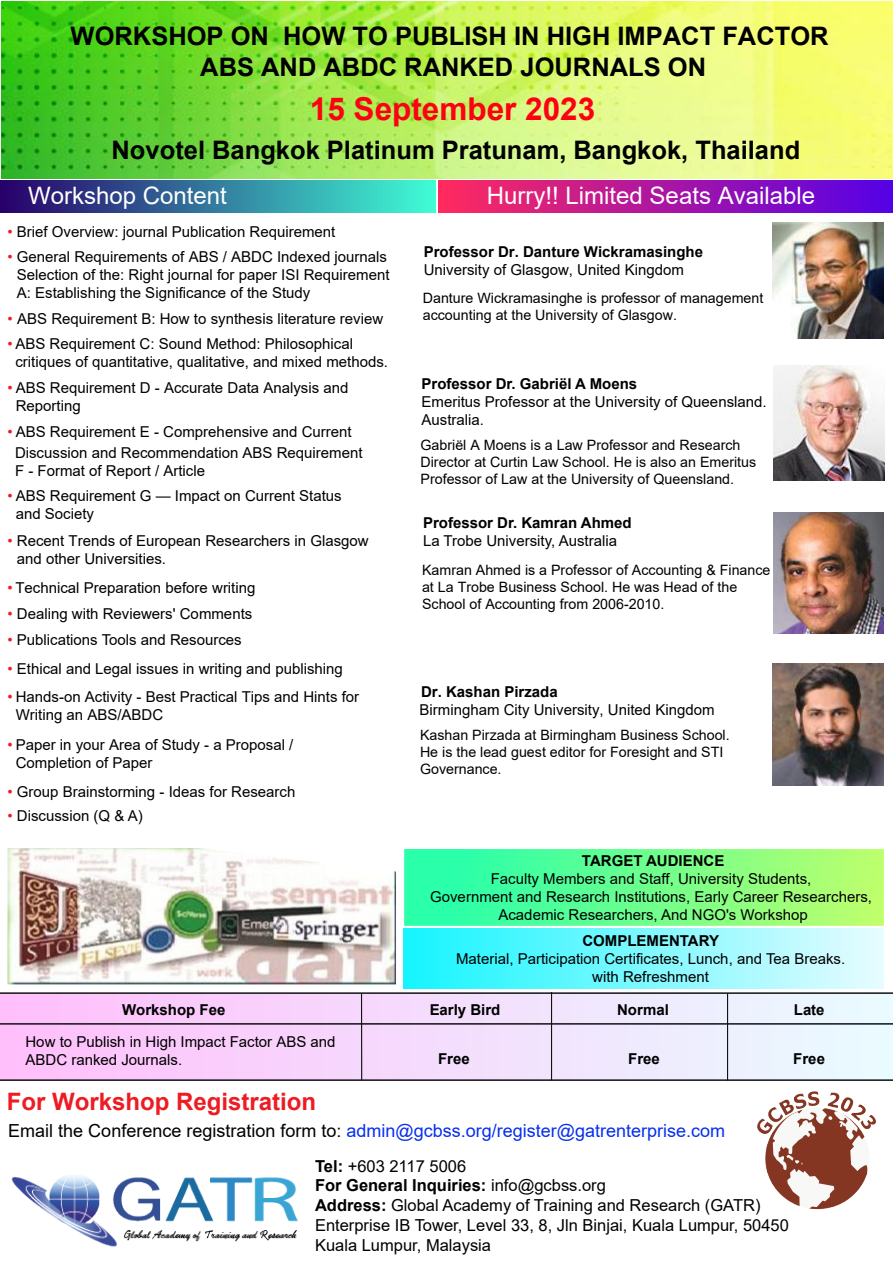
<style>
.page{position:relative;width:893px;height:1263px;background:#fff}
.page>*{position:absolute;margin:0;border:0;box-sizing:border-box;transform-origin:0 0}
.t1{font:700 31.5px "Arial";color:#ff0013}
.t2{font:700 25.5px/30.6px "Arial";color:#000;text-align:center}
.t3{font:24px "Arial";color:#fff}
.t4{font:700 24px "Arial";color:#ef1b23}
.t5{font:18px "Arial";color:#072fef}
.t6{font:16.5px/19.8px "Arial";color:#000}
.t7{font:15px/18px "Arial";color:#000}
.t8{font:700 15px "Arial";color:#000}
.t9{font:14.25px/17.1px "Arial";color:#000}
.s1{color:#ef1d23}
.s2{color:#000}
.s3{font-weight:700}
</style>
<div class="page">
<img style="left:2px;top:2px;width:891px;height:177px">
<img style="left:8px;top:848px;width:388px;height:136px">
<svg style="left:404px;top:849px;width:480px;height:77px"></svg>
<div style="left:404px;top:928px;width:479px;height:61px;background:linear-gradient(to right,#15f5ff,#e7fcff)"></div>
<div style="left:0;top:993px;width:893px;height:87px;background:linear-gradient(to right,#ffbefb,#e9fbff)"></div>
<hr style="left:0;top:1079px;width:893px;height:2px;background:#111212">
<hr style="left:0;top:992px;width:893px;height:2px;background:#111212">
<hr style="left:0;top:1023px;width:893px;height:2px;background:#111212">
<hr style="left:727px;top:993px;width:1px;height:88px;background:#111212">
<hr style="left:551px;top:992px;width:1px;height:88px;background:#111212">
<hr style="left:361px;top:994px;width:1px;height:86px;background:#111212">
<img style="left:11px;top:1175px;width:286px;height:72px">
<img style="left:757px;top:1091px;width:120px;height:119px">
<img style="left:774px;top:512px;width:109px;height:122px">
<div style="left:439px;top:180px;width:453px;height:32px;background:linear-gradient(to right,#ff2a5f,#5401e7)"></div>
<div style="left:1px;top:180px;width:435px;height:32px;background:linear-gradient(to right,#28006a,#3ffdd5)"></div>
<img style="left:772px;top:222px;width:112px;height:117px">
<img style="left:772px;top:664px;width:112px;height:121px">
<img style="left:773px;top:365px;width:111px;height:115px">
<h2 class="t2" style="left:71px;top:21px;width:759px">WORKSHOP ON HOW TO PUBLISH IN HIGH IMPACT FACTOR<br>ABS AND ABDC RANKED JOURNALS ON</h2>
<h1 class="t1" style="left:310px;top:87px;width:287px">15 September 2023</h1>
<h2 class="t2" style="left:112px;top:135px;width:690px">Novotel Bangkok Platinum Pratunam, Bangkok, Thailand</h2>
<h3 class="t3" style="left:28px;top:179px;width:200px">Workshop Content</h3>
<h3 class="t3" style="left:487px;top:179px;width:330px">Hurry!! Limited Seats Available</h3>
<p class="t7" style="left:8px;top:223px;width:329px"><span class="s1">•</span> Brief Overview: journal Publication Requirement</p>
<p class="t7" style="left:17px;top:247px;width:374px;text-indent:-9px"><span class="s1">•</span> General Requirements of ABS / ABDC Indexed journals<br>Selection of the: Right journal for paper ISI Requirement<br>A: Establishing the Significance of the Study</p>
<p class="t7" style="left:8px;top:310px;width:377px"><span class="s1">•</span> ABS Requirement B: How to synthesis literature review</p>
<p class="t7" style="left:15px;top:334px;width:374px;text-indent:-8px"><span class="s1">•</span> ABS Requirement C: Sound Method: Philosophical critiques of quantitative, qualitative, and mixed methods.</p>
<p class="t7" style="left:16px;top:379px;width:334px;text-indent:-8px"><span class="s1">•</span> ABS Requirement D - Accurate Data Analysis and<br>Reporting</p>
<p class="t7" style="left:15px;top:422px;width:349px;line-height:20.2px;text-indent:-8px"><span class="s1">•</span> ABS Requirement E - Comprehensive and Current<br>Discussion and Recommendation ABS Requirement</p>
<p class="t7" style="left:15px;top:461px;width:192px">F - Format of Report / Article</p>
<p class="t7" style="left:16px;top:487px;width:327px;text-indent:-8px"><span class="s1">•</span> ABS Requirement G — Impact on Current Status and Society</p>
<p class="t7" style="left:17px;top:532px;width:353px;text-indent:-9px"><span class="s1">•</span> Recent Trends of European Researchers in Glasgow and other Universities.</p>
<p class="t7" style="left:8px;top:578px;width:249px"><span class="s1">•</span> Technical Preparation before writing</p>
<p class="t7" style="left:7px;top:604px;width:246px"><span class="s1">•</span> Dealing with Reviewers' Comments</p>
<p class="t7" style="left:7px;top:631px;width:236px"><span class="s1">•</span> Publications Tools and Resources</p>
<p class="t7" style="left:7px;top:660px;width:337px"><span class="s1">•</span> Ethical and Legal issues in writing and publishing</p>
<p class="t7" style="left:16px;top:688px;width:345px;text-indent:-8px"><span class="s1">•</span> Hands-on Activity - Best Practical Tips and Hints for<br>Writing an ABS/ABDC</p>
<p class="t7" style="left:16px;top:736px;width:279px;text-indent:-8px"><span class="s1">•</span> Paper in your Area of Study - a Proposal /<br>Completion of Paper</p>
<p class="t7" style="left:8px;top:782px;width:289px"><span class="s1">•</span> Group Brainstorming - Ideas for Research</p>
<p class="t7" style="left:8px;top:807px;width:137px"><span class="s1">•</span> Discussion (Q &amp; A)</p>
<p class="t8" style="left:424px;top:241px;width:281px">Professor Dr. Danture Wickramasinghe</p>
<p class="t7" style="left:424px;top:260px;width:262px">University of Glasgow, United Kingdom</p>
<p class="t9" style="left:423px;top:289px;width:342px">Danture Wickramasinghe is professor of management accounting at the University of Glasgow.</p>
<p class="t8" style="left:422px;top:373px;width:217px">Professor Dr. Gabriël A Moens</p>
<p class="t7" style="left:422px;top:392px;width:347px">Emeritus Professor at the University of Queensland.<br>Australia.</p>
<p class="t9" style="left:420px;top:436px;width:337px">Gabriël A Moens is a Law Professor and Research<br>Director at Curtin Law School. He is also an Emeritus<br>Professor of Law at the University of Queensland.</p>
<p class="t8" style="left:423px;top:512px;width:210px">Professor Dr. Kamran Ahmed</p>
<p class="t7" style="left:423px;top:532px;width:196px">La Trobe University, Australia</p>
<p class="t9" style="left:422px;top:561px;width:350px">Kamran Ahmed is a Professor of Accounting &amp; Finance at La Trobe Business School. He was Head of the<br>School of Accounting from 2006-2010.</p>
<p class="t8" style="left:421px;top:681px;width:138px">Dr. Kashan Pirzada</p>
<p class="t7" style="left:420px;top:700px;width:297px">Birmingham City University, United Kingdom</p>
<p class="t9" style="left:420px;top:726px;width:311px">Kashan Pirzada at Birmingham Business School.<br>He is the lead guest editor for Foresight and STI<br>Governance.</p>
<p class="t8" style="left:582px;top:850px;width:144px">TARGET AUDIENCE</p>
<p class="t7" style="left:430px;top:870px;width:443px;text-align:center">Faculty Members and Staff, University Students,<br>Government and Research Institutions, Early Career Researchers,<br>Academic Researchers, And NGO's Workshop</p>
<p class="t8" style="left:582px;top:931px;width:138px">COMPLEMENTARY</p>
<p class="t7" style="left:456px;top:950px;width:391px;text-align:center">Material, Participation Certificates, Lunch, and Tea Breaks. with Refreshment</p>
<p class="t8" style="left:122px;top:999px;width:105px">Workshop Fee</p>
<p class="t8" style="left:430px;top:999px;width:72px">Early Bird</p>
<p class="t8" style="left:617px;top:999px;width:53px">Normal</p>
<p class="t8" style="left:794px;top:999px;width:32px">Late</p>
<p class="t7" style="left:25px;top:1033px;width:312px">How to Publish in High Impact Factor ABS and<br>ABDC ranked Journals.</p>
<p class="t8" style="left:438px;top:1048px;width:33px">Free</p>
<p class="t8" style="left:628px;top:1048px;width:33px">Free</p>
<p class="t8" style="left:793px;top:1048px;width:33px">Free</p>
<h3 class="t4" style="left:7px;top:1085px;width:311px">For Workshop Registration</h3>
<p class="t5" style="left:8px;top:1118px;width:718px"><span class="s2">Email the Conference registration form to:</span> admin@gcbss.org/register@gatrenterprise.com</p>
<p class="t6" style="left:315px;top:1156px;width:475px"><span class="s3">Tel:</span> +603 2117 5006<br><span class="s3">For General Inquiries:</span> info@gcbss.org<br><span class="s3">Address:</span> Global Academy of Training and Research (GATR)<br>Enterprise IB Tower, Level 33, 8, Jln Binjai, Kuala Lumpur, 50450<br>Kuala Lumpur, Malaysia</p>
</div>
